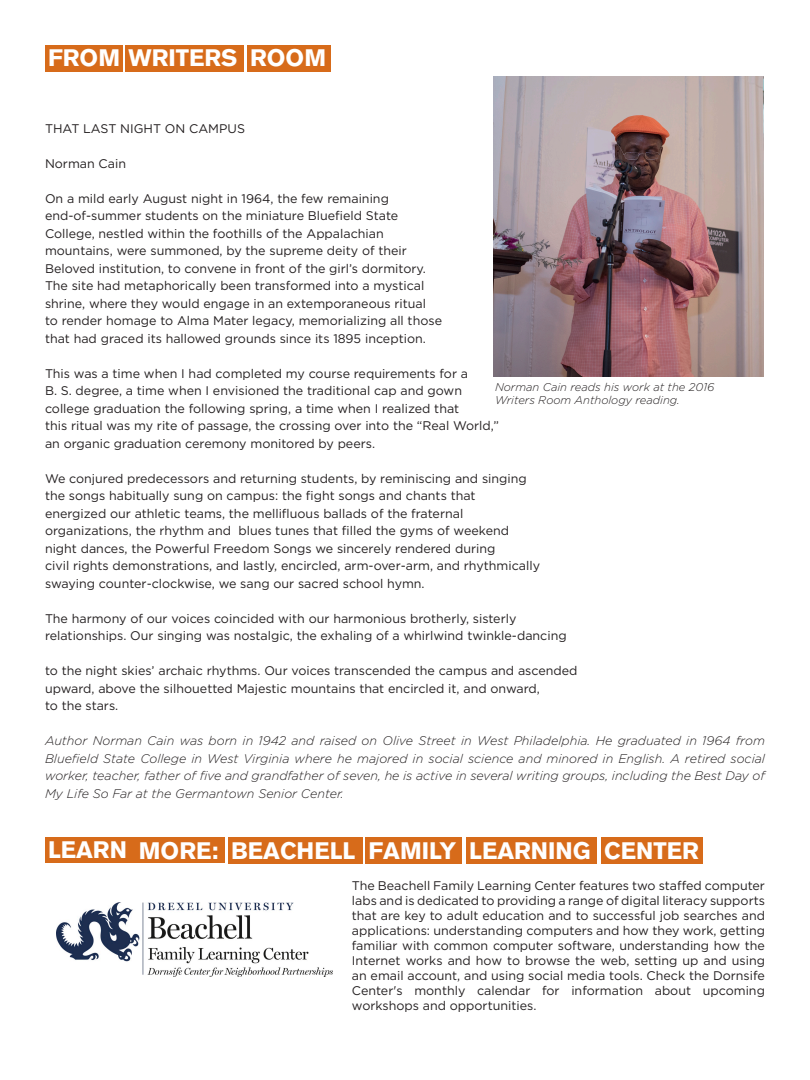
<style>
.page{position:relative;width:810px;height:1080px;background:#fff}
.page>*{position:absolute;margin:0;border:0;box-sizing:border-box;transform-origin:0 0}
.t1{font:700 23.62px "Akzidenz Grotesk BQ";color:#fff}
.t2{font:12.5px/15px "Gotham HTF";color:#231f20;text-align:justify}
.t3{font:italic 300 12.5px/17.5px "Gotham";color:#231f20;text-align:justify}
.t4{font:italic 300 11.25px/13.5px "Gotham";color:#231f20}
</style>
<div class="page">
<div style="left:45px;top:45px;width:77px;height:26px;background:#d76b1a"></div>
<div style="left:126px;top:45px;width:118px;height:26px;background:#d76b1a"></div>
<div style="left:247px;top:45px;width:84px;height:26px;background:#d76b1a"></div>
<img style="left:494px;top:77px;width:270px;height:299px">
<img style="left:57px;top:902px;width:276px;height:75px">
<div style="left:365px;top:837px;width:97px;height:27px;background:#d76b1a"></div>
<div style="left:228px;top:837px;width:134px;height:26px;background:#d76b1a"></div>
<div style="left:466px;top:837px;width:131px;height:27px;background:#d76b1a"></div>
<div style="left:601px;top:837px;width:102px;height:27px;background:#d76b1a"></div>
<div style="left:45px;top:837px;width:89px;height:26px;background:#d76b1a"></div>
<div style="left:136px;top:837px;width:89px;height:26px;background:#d76b1a"></div>
<p class="t1" style="left:48px;top:45px;width:191px">FROM WRITERS</p>
<p class="t1" style="left:250px;top:45px;width:78px">ROOM</p>
<p class="t2" style="left:45px;top:120px;width:201px">THAT LAST NIGHT ON CAMPUS</p>
<p class="t2" style="left:45px;top:155px;width:83px">Norman Cain</p>
<p class="t2" style="left:45px;top:190px;width:345px">On a mild early August night in 1964, the few remaining</p>
<p class="t2" style="left:45px;top:208px;width:355px">end-of-summer students on the miniature Bluefield State</p>
<p class="t2" style="left:45px;top:225px;width:340px">College, nestled within the foothills of the Appalachian</p>
<p class="t2" style="left:45px;top:243px;width:364px">mountains, were summoned, by the supreme deity of their</p>
<p class="t2" style="left:45px;top:260px;width:382px">Beloved institution, to convene in front of the girl’s dormitory.</p>
<p class="t2" style="left:45px;top:278px;width:381px">The site had metaphorically been transformed into a mystical</p>
<p class="t2" style="left:45px;top:295px;width:383px">shrine, where they would engage in an extemporaneous ritual</p>
<p class="t2" style="left:45px;top:313px;width:399px">to render homage to Alma Mater legacy, memorializing all those</p>
<p class="t2" style="left:45px;top:330px;width:382px">that had graced its hallowed grounds since its 1895 inception.</p>
<p class="t2" style="left:45px;top:365px;width:425px">This was a time when I had completed my course requirements for a</p>
<p class="t2" style="left:45px;top:383px;width:419px">B. S. degree, a time when I envisioned the traditional cap and gown</p>
<p class="t2" style="left:45px;top:400px;width:416px">college graduation the following spring, a time when I realized that</p>
<p class="t2" style="left:45px;top:418px;width:455px">this ritual was my rite of passage, the crossing over into the “Real World,”</p>
<p class="t2" style="left:45px;top:435px;width:332px">an organic graduation ceremony monitored by peers.</p>
<p class="t2" style="left:45px;top:470px;width:483px">We conjured predecessors and returning students, by reminiscing and singing</p>
<p class="t2" style="left:45px;top:488px;width:432px">the songs habitually sung on campus: the fight songs and chants that</p>
<p class="t2" style="left:45px;top:505px;width:420px">energized our athletic teams, the mellifluous ballads of the fraternal</p>
<p class="t2" style="left:45px;top:523px;width:466px">organizations, the rhythm and blues tunes that filled the gyms of weekend</p>
<p class="t2" style="left:45px;top:540px;width:452px">night dances, the Powerful Freedom Songs we sincerely rendered during</p>
<p class="t2" style="left:45px;top:558px;width:497px">civil rights demonstrations, and lastly, encircled, arm-over-arm, and rhythmically</p>
<p class="t2" style="left:45px;top:575px;width:381px">swaying counter-clockwise, we sang our sacred school hymn.</p>
<p class="t2" style="left:45px;top:610px;width:473px">The harmony of our voices coincided with our harmonious brotherly, sisterly</p>
<p class="t2" style="left:45px;top:628px;width:523px">relationships. Our singing was nostalgic, the exhaling of a whirlwind twinkle-dancing</p>
<p class="t2" style="left:45px;top:663px;width:534px">to the night skies’ archaic rhythms. Our voices transcended the campus and ascended</p>
<p class="t2" style="left:45px;top:680px;width:496px">upward, above the silhouetted Majestic mountains that encircled it, and onward,</p>
<p class="t2" style="left:45px;top:698px;width:75px">to the stars.</p>
<p class="t4" style="left:495px;top:380px;width:221px">Norman Cain reads his work at the 2016<br>Writers Room Anthology reading.</p>
<p class="t3" style="left:45px;top:731px;width:722px">Author Norman Cain was born in 1942 and raised on Olive Street in West Philadelphia. He graduated in 1964 from Bluefield State College in West Virginia where he majored in social science and minored in English. A retired social worker, teacher, father of five and grandfather of seven, he is active in several writing groups, including the Best Day of My Life So Far at the Germantown Senior Center.</p>
<p class="t1" style="left:48px;top:836px;width:80px">LEARN</p>
<p class="t1" style="left:139px;top:837px;width:81px">MORE:</p>
<p class="t1" style="left:231px;top:837px;width:126px">BEACHELL</p>
<p class="t1" style="left:368px;top:837px;width:89px">FAMILY</p>
<p class="t1" style="left:469px;top:837px;width:123px">LEARNING</p>
<p class="t1" style="left:604px;top:837px;width:96px">CENTER</p>
<p class="t2" style="left:352px;top:878px;width:415px">The Beachell Family Learning Center features two staffed computer labs and is dedicated to providing a range of digital literacy supports that are key to adult education and to successful job searches and applications: understanding computers and how they work, getting familiar with common computer software, understanding how the Internet works and how to browse the web, setting up and using an email account, and using social media tools. Check the Dornsife Center's monthly calendar for information about upcoming workshops and opportunities.</p>
</div>
